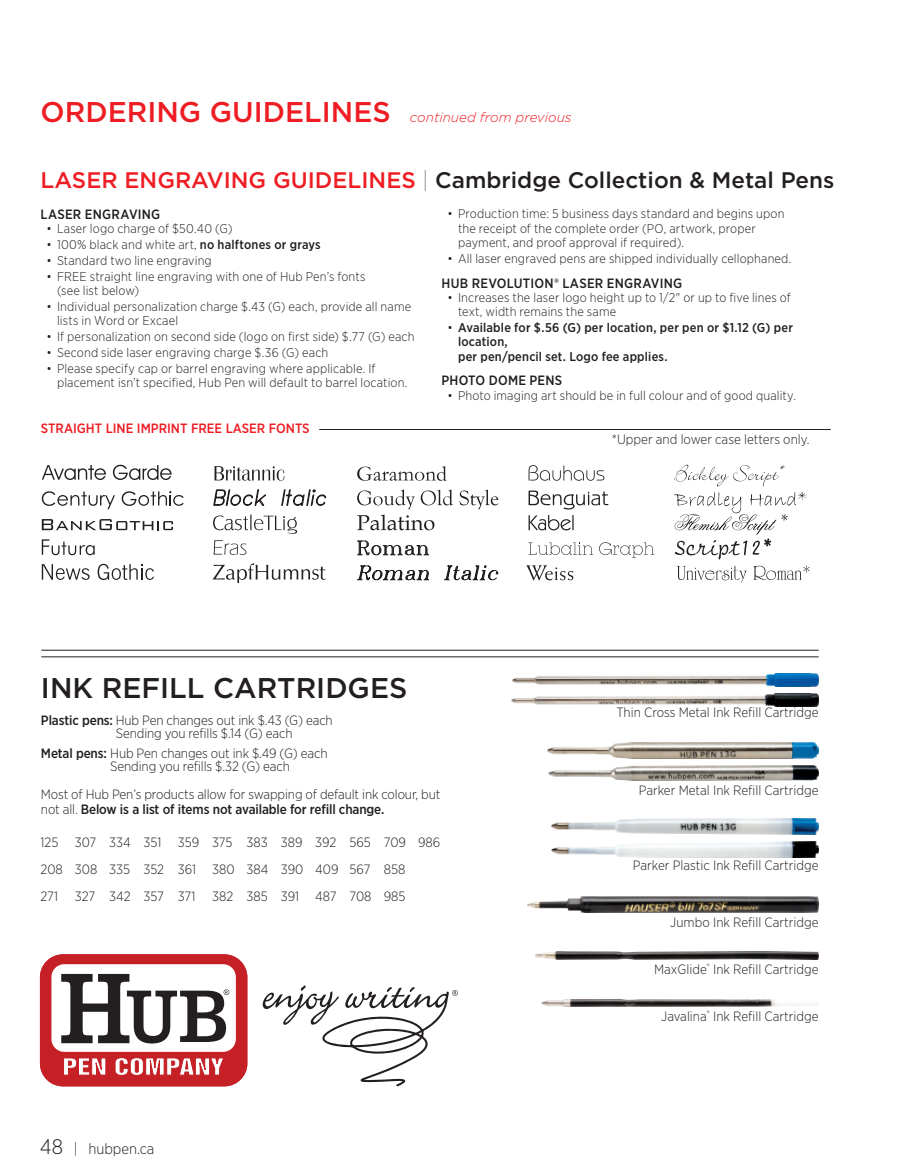
<style>
.page{position:relative;width:905px;height:1175px;background:#fff}
.page>*{position:absolute;margin:0;border:0;box-sizing:border-box;transform-origin:0 0}
.Pen_Header-R{font:500 28.5px "Gotham";color:#231f20}
.Pen_Header-L{font:500 22.5px "Gotham";color:#231f20}
.Footer-L{font:300 15px "Gotham Narrow";color:#231f20}
.New_Detail_Text_LA{font:300 13.5px "Gotham Narrow";color:#231f20}
.Ordering_Guide_No{font:300 13.5px/13.5px "Gotham Narrow";letter-spacing:-.01em;color:#231f20}
.Header_-_Ordering{font:500 13.5px "Gotham Narrow";letter-spacing:.015em;color:#231f20}
.Pen_Header-L-2{font:italic 300 13.5px "Gotham";color:#ee1d23}
.Header_-_Ordering-2{font:500 13.5px "Gotham Narrow";color:#ee1d23}
.t1{font:300 12.75px/14.2px "Gotham Narrow";letter-spacing:.01em;color:#231f20}
.t2{font:500 12.75px/14.2px "Gotham Narrow";letter-spacing:.015em;color:#231f20}
.s1{font-weight:500;font-style:normal;font-size:28.5px}
.s2{color:#ee1d23}
.s3{font-weight:100}
.s4{font-weight:500}
.s5{font-weight:300}
.s6{font-size:21px}
</style>
<div class="page">
<svg style="left:357px;top:466px;width:89px;height:15px"></svg>
<svg style="left:459px;top:489px;width:39px;height:20px"></svg>
<svg style="left:357px;top:489px;width:96px;height:41px"></svg>
<svg style="left:357px;top:540px;width:72px;height:15px"></svg>
<svg style="left:357px;top:565px;width:141px;height:15px"></svg>
<svg style="left:526px;top:565px;width:47px;height:15px"></svg>
<svg style="left:528px;top:465px;width:76px;height:16px"></svg>
<svg style="left:528px;top:490px;width:80px;height:19px"></svg>
<svg style="left:528px;top:515px;width:45px;height:15px"></svg>
<svg style="left:528px;top:542px;width:65px;height:13px"></svg>
<svg style="left:599px;top:542px;width:55px;height:16px"></svg>
<svg style="left:676px;top:565px;width:133px;height:17px"></svg>
<svg style="left:113px;top:465px;width:59px;height:15px"></svg>
<svg style="left:42px;top:465px;width:64px;height:15px"></svg>
<svg style="left:42px;top:519px;width:131px;height:11px"></svg>
<svg style="left:42px;top:564px;width:48px;height:16px"></svg>
<svg style="left:98px;top:564px;width:56px;height:16px"></svg>
<svg style="left:42px;top:491px;width:73px;height:18px"></svg>
<svg style="left:122px;top:491px;width:62px;height:15px"></svg>
<svg style="left:42px;top:539px;width:53px;height:16px"></svg>
<svg style="left:674px;top:465px;width:110px;height:21px"></svg>
<svg style="left:674px;top:492px;width:133px;height:67px"></svg>
<svg style="left:214px;top:466px;width:70px;height:15px"></svg>
<svg style="left:213px;top:514px;width:84px;height:20px"></svg>
<svg style="left:213px;top:540px;width:33px;height:15px"></svg>
<svg style="left:212px;top:563px;width:114px;height:19px"></svg>
<svg style="left:213px;top:489px;width:113px;height:16px"></svg>
<hr style="left:319px;top:429px;width:511px;height:1px;background:#231f20">
<hr style="left:41px;top:656px;width:777px;height:1px;background:#231f20">
<hr style="left:41px;top:650px;width:777px;height:1px;background:#231f20">
<img style="left:548px;top:765px;width:270px;height:16px">
<img style="left:547px;top:743px;width:271px;height:15px">
<img style="left:535px;top:951px;width:283px;height:8px">
<img style="left:551px;top:841px;width:267px;height:16px">
<img style="left:551px;top:819px;width:267px;height:15px">
<img style="left:541px;top:999px;width:277px;height:7px">
<img style="left:527px;top:897px;width:291px;height:16px">
<img style="left:511px;top:693px;width:307px;height:13px">
<img style="left:512px;top:674px;width:306px;height:12px">
<svg style="left:263px;top:985px;width:195px;height:101px"></svg>
<div style="left:40px;top:954px;width:207px;height:132px;background:#c42026;border-radius:23px"></div>
<div style="left:51px;top:964px;width:185px;height:87px;background:#fff;border-radius:13px"></div>
<svg style="left:63px;top:1051px;width:161px;height:25px"></svg>
<svg style="left:61px;top:974px;width:168px;height:69px"></svg>
<p class="Pen_Header-L-2" style="left:40px;top:109px;width:532px"><span class="s1">ORDERING GUIDELINES</span> continued from previous</p>
<p class="Pen_Header-L" style="left:40px;top:165px;width:795px"><span class="s2">LASER ENGRAVING GUIDELINES</span> <span class="s3">|</span> Cambridge Collection &amp; Metal Pens</p>
<p class="Header_-_Ordering" style="left:40px;top:206px;width:121px">LASER ENGRAVING</p>
<p class="t1" style="left:46px;top:221px;width:187px">• Laser logo charge of $50.40 (G)</p>
<p class="t1" style="left:46px;top:237px;width:276px">• 100% black and white art, <span class="s4">no halftones or grays</span></p>
<p class="t1" style="left:46px;top:253px;width:167px">• Standard two line engraving</p>
<p class="t1" style="left:57px;top:269px;width:310px;text-indent:-10px">• FREE straight line engraving with one of Hub Pen’s fonts (see list below)</p>
<p class="t1" style="left:57px;top:299px;width:356px;text-indent:-10px">• Individual personalization charge $.43 (G) each, provide all name lists in Word or Excael</p>
<p class="t1" style="left:46px;top:329px;width:369px">• If personalization on second side (logo on first side) $.77 (G) each</p>
<p class="t1" style="left:46px;top:345px;width:283px">• Second side laser engraving charge $.36 (G) each</p>
<p class="t1" style="left:57px;top:361px;width:352px;text-indent:-10px">• Please specify cap or barrel engraving where applicable. If placement isn’t specified, Hub Pen will default to barrel location.</p>
<p class="t1" style="left:458px;top:206px;width:328px;text-indent:-10px">• Production time: 5 business days standard and begins upon the receipt of the complete order (PO, artwork, proper payment, and proof approval if required).</p>
<p class="t1" style="left:447px;top:251px;width:345px">• All laser engraved pens are shipped individually cellophaned.</p>
<p class="Header_-_Ordering" style="left:441px;top:274px;width:242px">HUB REVOLUTION® LASER ENGRAVING</p>
<p class="t1" style="left:458px;top:290px;width:334px;text-indent:-10px">• Increases the laser logo height up to 1/2" or up to five lines of text, width remains the same</p>
<p class="t2" style="left:458px;top:320px;width:336px;text-indent:-10px"><span class="s5">•</span> Available for $.56 (G) per location, per pen or $1.12 (G) per location,<br>per pen/pencil set. Logo fee applies.</p>
<p class="Header_-_Ordering" style="left:441px;top:372px;width:122px">PHOTO DOME PENS</p>
<p class="t1" style="left:447px;top:388px;width:350px">• Photo imaging art should be in full colour and of good quality.</p>
<p class="Header_-_Ordering-2" style="left:41px;top:420px;width:270px">STRAIGHT LINE IMPRINT FREE LASER FONTS</p>
<p class="Pen_Header-R" style="left:41px;top:669px;width:368px">INK REFILL CARTRIDGES</p>
<p class="Ordering_Guide_No" style="left:116px;top:712px;width:218px;text-indent:-75px"><span class="s4">Plastic pens:</span> Hub Pen changes out ink $.43 (G) each<br>Sending you refills $.14 (G) each</p>
<p class="Ordering_Guide_No" style="left:110px;top:745px;width:219px;text-indent:-69px"><span class="s4">Metal pens:</span> Hub Pen changes out ink $.49 (G) each<br>Sending you refills $.32 (G) each</p>
<p class="Ordering_Guide_No" style="left:41px;top:786px;width:401px;line-height:15px">Most of Hub Pen’s products allow for swapping of default ink colour, but not all. <span class="s4">Below is a list of items not available for refill change.</span></p>
<p class="New_Detail_Text_LA" style="left:40px;top:834px;width:19px">125</p>
<p class="New_Detail_Text_LA" style="left:40px;top:861px;width:24px">208</p>
<p class="New_Detail_Text_LA" style="left:40px;top:888px;width:19px">271</p>
<p class="New_Detail_Text_LA" style="left:75px;top:834px;width:23px">307</p>
<p class="New_Detail_Text_LA" style="left:75px;top:861px;width:24px">308</p>
<p class="New_Detail_Text_LA" style="left:75px;top:888px;width:22px">327</p>
<p class="New_Detail_Text_LA" style="left:109px;top:834px;width:23px">334</p>
<p class="New_Detail_Text_LA" style="left:109px;top:861px;width:22px">335</p>
<p class="New_Detail_Text_LA" style="left:109px;top:888px;width:23px">342</p>
<p class="New_Detail_Text_LA" style="left:143px;top:834px;width:19px">351</p>
<p class="New_Detail_Text_LA" style="left:143px;top:861px;width:22px">352</p>
<p class="New_Detail_Text_LA" style="left:143px;top:888px;width:22px">357</p>
<p class="New_Detail_Text_LA" style="left:178px;top:834px;width:23px">359</p>
<p class="New_Detail_Text_LA" style="left:178px;top:861px;width:20px">361</p>
<p class="New_Detail_Text_LA" style="left:178px;top:888px;width:19px">371</p>
<p class="New_Detail_Text_LA" style="left:212px;top:834px;width:22px">375</p>
<p class="New_Detail_Text_LA" style="left:212px;top:861px;width:24px">380</p>
<p class="New_Detail_Text_LA" style="left:212px;top:888px;width:23px">382</p>
<p class="New_Detail_Text_LA" style="left:246px;top:834px;width:23px">383</p>
<p class="New_Detail_Text_LA" style="left:246px;top:861px;width:23px">384</p>
<p class="New_Detail_Text_LA" style="left:246px;top:888px;width:23px">385</p>
<p class="New_Detail_Text_LA" style="left:281px;top:834px;width:23px">389</p>
<p class="New_Detail_Text_LA" style="left:281px;top:861px;width:24px">390</p>
<p class="New_Detail_Text_LA" style="left:281px;top:888px;width:20px">391</p>
<p class="New_Detail_Text_LA" style="left:315px;top:834px;width:23px">392</p>
<p class="New_Detail_Text_LA" style="left:315px;top:861px;width:25px">409</p>
<p class="New_Detail_Text_LA" style="left:315px;top:888px;width:23px">487</p>
<p class="New_Detail_Text_LA" style="left:349px;top:834px;width:23px">565</p>
<p class="New_Detail_Text_LA" style="left:349px;top:861px;width:22px">567</p>
<p class="New_Detail_Text_LA" style="left:349px;top:888px;width:23px">708</p>
<p class="New_Detail_Text_LA" style="left:384px;top:834px;width:24px">709</p>
<p class="New_Detail_Text_LA" style="left:384px;top:861px;width:23px">858</p>
<p class="New_Detail_Text_LA" style="left:384px;top:888px;width:23px">985</p>
<p class="New_Detail_Text_LA" style="left:418px;top:834px;width:24px">986</p>
<p class="Footer-L" style="left:40px;top:1139px;width:116px"><span class="s6">48</span> | hubpen.ca</p>
<p class="New_Detail_Text_LA" style="left:612px;top:431px;width:199px">*Upper and lower case letters only.</p>
<p class="New_Detail_Text_LA" style="left:616px;top:704px;width:204px">Thin Cross Metal Ink Refill Cartridge</p>
<p class="New_Detail_Text_LA" style="left:638px;top:782px;width:181px">Parker Metal Ink Refill Cartridge</p>
<p class="New_Detail_Text_LA" style="left:633px;top:857px;width:187px">Parker Plastic Ink Refill Cartridge</p>
<p class="New_Detail_Text_LA" style="left:670px;top:914px;width:150px">Jumbo Ink Refill Cartridge</p>
<p class="New_Detail_Text_LA" style="left:654px;top:960px;width:166px">MaxGlide<sup>®</sup> Ink Refill Cartridge</p>
<p class="New_Detail_Text_LA" style="left:661px;top:1007px;width:159px">Javalina<sup>®</sup> Ink Refill Cartridge</p>
</div>
